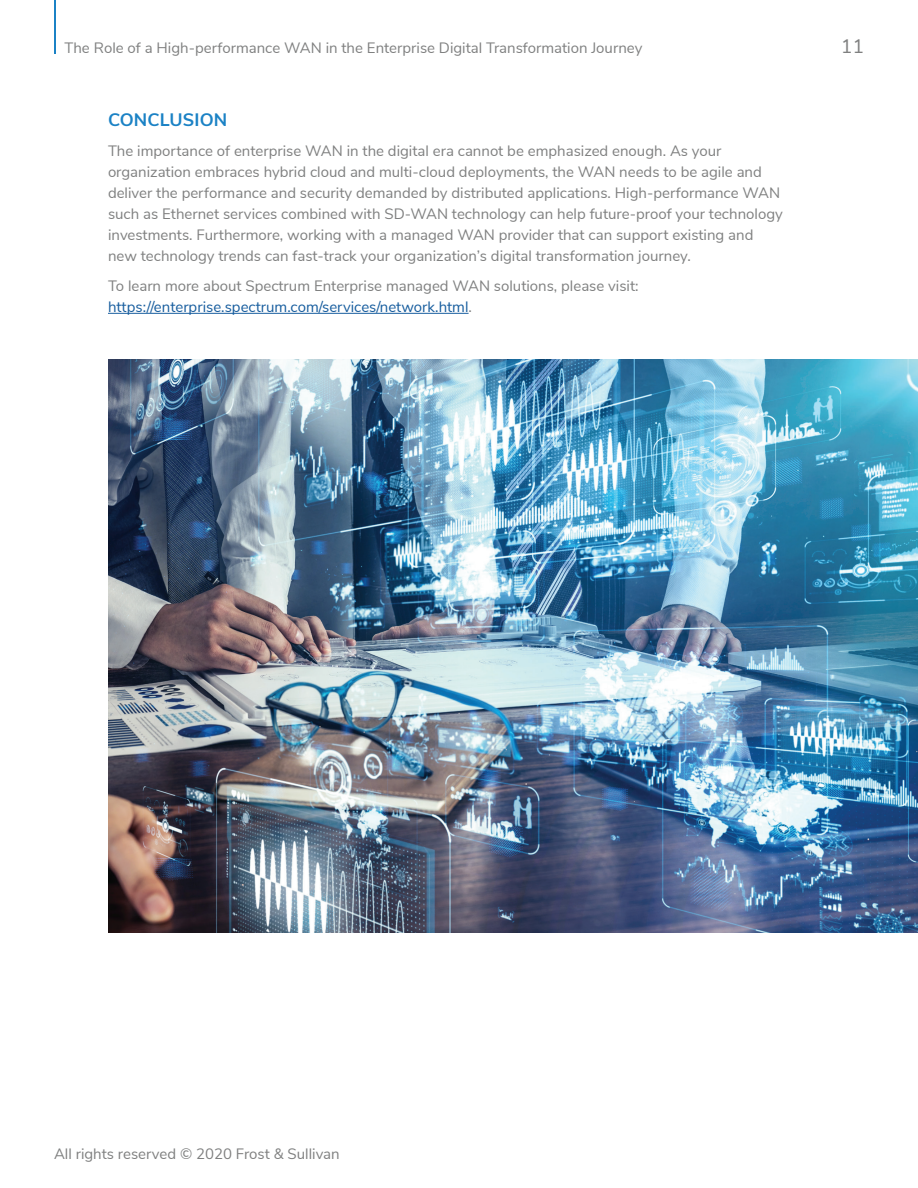
<style>
.page{position:relative;width:918px;height:1188px;background:#fff}
.page>*{position:absolute;margin:0;border:0;box-sizing:border-box;transform-origin:0 0}
.t1{font:19.5px "Nunito Sans";color:#7f8080}
.t2{font:700 18px "Nunito Sans";letter-spacing:.005em;color:#1b82c5}
.t3{font:15px/21px "Nunito Sans";color:#7f8080}
.s1{color:#175d9e}
</style>
<div class="page">
<hr style="left:54px;top:0;width:1px;height:54px;background:#1b82c5">
<hr style="left:108px;top:313px;width:361px;height:1px;background:#175d9e">
<img style="left:108px;top:359px;width:810px;height:573px">
<p class="t3" style="left:64px;top:36px;width:579px">The Role of a High-performance WAN in the Enterprise Digital Transformation Journey</p>
<h1 class="t1" style="left:841px;top:32px;width:25px">11</h1>
<p class="t2" style="left:108px;top:107px;width:121px">CONCLUSION</p>
<p class="t3" style="left:108px;top:140px;width:676px">The importance of enterprise WAN in the digital era cannot be emphasized enough. As your organization embraces hybrid cloud and multi-cloud deployments, the WAN needs to be agile and deliver the performance and security demanded by distributed applications. High-performance WAN such as Ethernet services combined with SD-WAN technology can help future-proof your technology investments. Furthermore, working with a managed WAN provider that can support existing and new technology trends can fast-track your organization’s digital transformation journey.</p>
<p class="t3" style="left:108px;top:275px;width:532px">To learn more about Spectrum Enterprise managed WAN solutions, please visit: <span class="s1">https://enterprise.spectrum.com/services/network.html</span>.</p>
<p class="t3" style="left:54px;top:1142px;width:287px">All rights reserved © 2020 Frost &amp; Sullivan</p>
</div>
